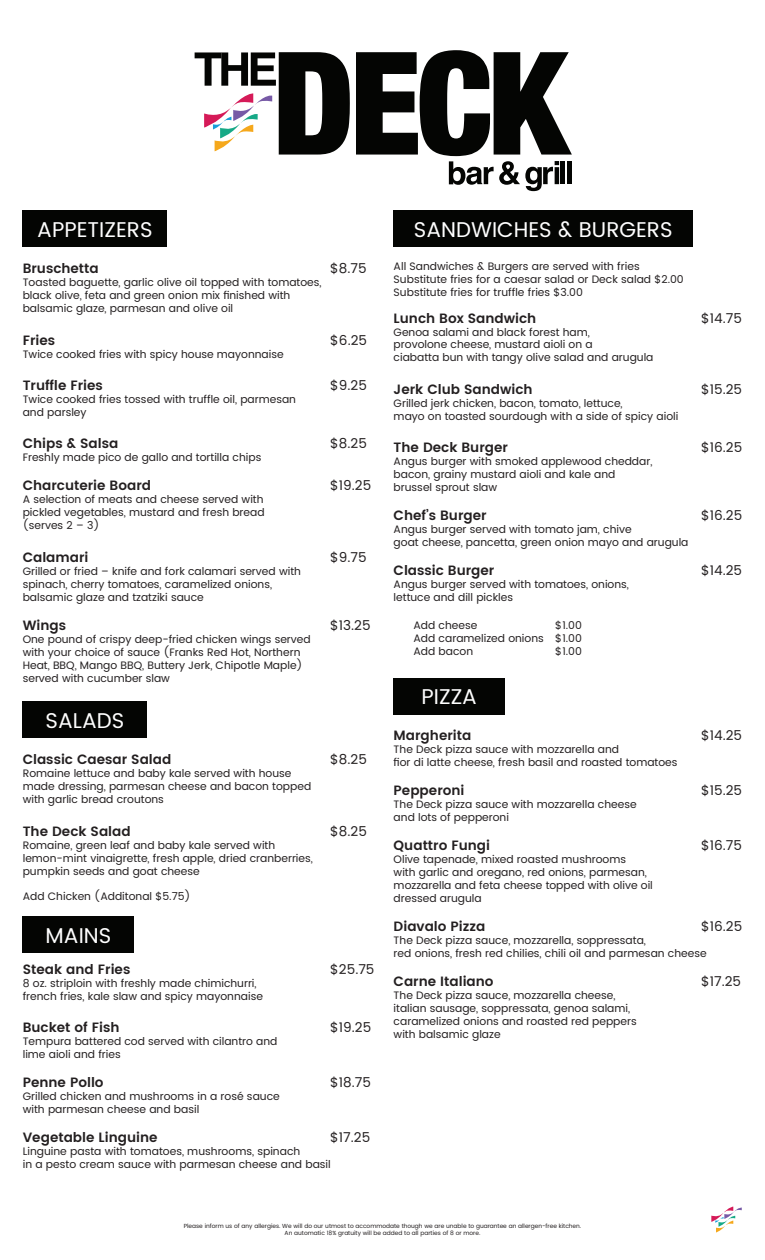
<style>
.page{position:relative;width:765px;height:1260px;background:#fff}
.page>*{position:absolute;margin:0;border:0;box-sizing:border-box;transform-origin:0 0}
.t1{font:21.38px "Poppins";color:#fff}
.t2{font:600 13.5px "Poppins";color:#231f20}
.t3{font:13.5px "Poppins";color:#231f20}
.t4{font:10.88px/13px "Poppins";color:#231f20}
.t5{font:10.75px/13px "Poppins";color:#231f20}
.t6{font:5.88px/7.1px "Poppins";color:#231f20;text-align:center}
</style>
<div class="page">
<svg style="left:356px;top:50px;width:216px;height:141px"></svg>
<hr style="left:561px;top:161px;width:4px;height:23px;background:#040503">
<div style="left:567px;top:161px;width:5px;height:23px;background:#040503"></div>
<svg style="left:195px;top:52px;width:155px;height:103px"></svg>
<div style="left:23px;top:211px;width:144px;height:36px;background:#040503"></div>
<div style="left:394px;top:210px;width:299px;height:37px;background:#040503"></div>
<div style="left:23px;top:702px;width:124px;height:36px;background:#040503"></div>
<div style="left:394px;top:678px;width:111px;height:37px;background:#040503"></div>
<div style="left:23px;top:916px;width:111px;height:37px;background:#040503"></div>
<svg style="left:711px;top:1206px;width:31px;height:27px"></svg>
<h1 class="t1" style="left:37px;top:214px;width:117px">APPETIZERS</h1>
<h1 class="t1" style="left:414px;top:214px;width:260px">SANDWICHES &amp; BURGERS</h1>
<p class="t2" style="left:23px;top:259px;width:78px">Bruschetta</p>
<p class="t3" style="left:330px;top:259px;width:38px">$8.75</p>
<p class="t5" style="left:23px;top:276px;width:300px">Toasted baguette, garlic olive oil topped with tomatoes, black olive, feta and green onion mix finished with balsamic glaze, parmesan and olive oil</p>
<p class="t2" style="left:23px;top:330px;width:34px">Fries</p>
<p class="t3" style="left:330px;top:330px;width:38px">$6.25</p>
<p class="t5" style="left:23px;top:348px;width:262px">Twice cooked fries with spicy house mayonnaise</p>
<p class="t2" style="left:23px;top:375px;width:82px">Truffle Fries</p>
<p class="t3" style="left:330px;top:376px;width:38px">$9.25</p>
<p class="t5" style="left:23px;top:393px;width:275px">Twice cooked fries tossed with truffle oil, parmesan and parsley</p>
<p class="t2" style="left:23px;top:434px;width:97px">Chips &amp; Salsa</p>
<p class="t3" style="left:330px;top:434px;width:38px">$8.25</p>
<p class="t5" style="left:23px;top:451px;width:240px">Freshly made pico de gallo and tortilla chips</p>
<p class="t2" style="left:23px;top:476px;width:130px">Charcuterie Board</p>
<p class="t3" style="left:330px;top:476px;width:43px">$19.25</p>
<p class="t5" style="left:23px;top:493px;width:243px;text-align:justify">A selection of meats and cheese served with pickled vegetables, mustard and fresh bread (serves 2 – 3)</p>
<p class="t2" style="left:23px;top:547px;width:67px">Calamari</p>
<p class="t3" style="left:330px;top:547px;width:38px">$9.75</p>
<p class="t5" style="left:23px;top:565px;width:280px">Grilled or fried – knife and fork calamari served with spinach, cherry tomatoes, caramelized onions, balsamic glaze and tzatziki sauce</p>
<p class="t2" style="left:23px;top:615px;width:45px">Wings</p>
<p class="t3" style="left:330px;top:615px;width:42px">$13.25</p>
<p class="t5" style="left:23px;top:633px;width:290px">One pound of crispy deep-fried chicken wings served with your choice of sauce (Franks Red Hot, Northern Heat, BBQ, Mango BBQ, Buttery Jerk, Chipotle Maple) served with cucumber slaw</p>
<h1 class="t1" style="left:46px;top:705px;width:80px">SALADS</h1>
<p class="t2" style="left:23px;top:750px;width:150px">Classic Caesar Salad</p>
<p class="t3" style="left:330px;top:750px;width:38px">$8.25</p>
<p class="t5" style="left:23px;top:767px;width:290px">Romaine lettuce and baby kale served with house made dressing, parmesan cheese and bacon topped with garlic bread croutons</p>
<p class="t2" style="left:23px;top:821px;width:110px">The Deck Salad</p>
<p class="t3" style="left:330px;top:821px;width:38px">$8.25</p>
<p class="t5" style="left:23px;top:839px;width:292px">Romaine, green leaf and baby kale served with lemon-mint vinaigrette, fresh apple, dried cranberries, pumpkin seeds and goat cheese</p>
<p class="t5" style="left:23px;top:891px;width:169px">Add Chicken (Additonal $5.75)</p>
<h1 class="t1" style="left:46px;top:920px;width:67px">MAINS</h1>
<p class="t2" style="left:23px;top:959px;width:109px">Steak and Fries</p>
<p class="t3" style="left:330px;top:959px;width:46px">$25.75</p>
<p class="t5" style="left:23px;top:977px;width:242px">8 oz. striploin with freshly made chimichurri, french fries, kale slaw and spicy mayonnaise</p>
<p class="t2" style="left:23px;top:1017px;width:98px">Bucket of Fish</p>
<p class="t3" style="left:330px;top:1018px;width:43px">$19.25</p>
<p class="t5" style="left:23px;top:1035px;width:256px">Tempura battered cod served with cilantro and lime aioli and fries</p>
<p class="t2" style="left:23px;top:1072px;width:82px">Penne Pollo</p>
<p class="t3" style="left:330px;top:1073px;width:42px">$18.75</p>
<p class="t4" style="left:23px;top:1090px;width:259px">Grilled chicken and mushrooms in a rosé sauce with parmesan cheese and basil</p>
<p class="t2" style="left:23px;top:1128px;width:136px">Vegetable Linguine</p>
<p class="t3" style="left:330px;top:1128px;width:42px">$17.25</p>
<p class="t4" style="left:23px;top:1146px;width:310px">Linguine pasta with tomatoes, mushrooms, spinach<br>in a pesto cream sauce with parmesan cheese and basil</p>
<p class="t5" style="left:394px;top:261px;width:292px">All Sandwiches &amp; Burgers are served with fries<br>Substitute fries for a caesar salad or Deck salad $2.00<br>Substitute fries for truffle fries $3.00</p>
<p class="t2" style="left:394px;top:308px;width:144px">Lunch Box Sandwich</p>
<p class="t3" style="left:701px;top:308px;width:42px">$14.75</p>
<p class="t5" style="left:394px;top:326px;width:261px">Genoa salami and black forest ham,<br>provolone cheese, mustard aioli on a<br>ciabatta bun with tangy olive salad and arugula</p>
<p class="t2" style="left:394px;top:379px;width:141px">Jerk Club Sandwich</p>
<p class="t3" style="left:701px;top:379px;width:43px">$15.25</p>
<p class="t5" style="left:394px;top:397px;width:286px">Grilled jerk chicken, bacon, tomato, lettuce,<br>mayo on toasted sourdough with a side of spicy aioli</p>
<p class="t2" style="left:394px;top:437px;width:116px">The Deck Burger</p>
<p class="t3" style="left:701px;top:438px;width:43px">$16.25</p>
<p class="t5" style="left:394px;top:455px;width:260px">Angus burger with smoked applewood cheddar, bacon, grainy mustard aioli and kale and brussel sprout slaw</p>
<p class="t2" style="left:394px;top:505px;width:94px">Chef’s Burger</p>
<p class="t3" style="left:701px;top:506px;width:43px">$16.25</p>
<p class="t5" style="left:394px;top:523px;width:296px">Angus burger served with tomato jam, chive<br>goat cheese, pancetta, green onion mayo and arugula</p>
<p class="t2" style="left:394px;top:560px;width:102px">Classic Burger</p>
<p class="t3" style="left:701px;top:561px;width:43px">$14.25</p>
<p class="t5" style="left:394px;top:578px;width:237px">Angus burger served with tomatoes, onions, lettuce and dill pickles</p>
<p class="t5" style="left:413px;top:619px;width:170px;text-align:justify;text-indent:142px">$1.00<br>Add caramelized onions $1.00<br>Add bacon</p>
<p class="t5" style="left:413px;top:619px;width:65px">Add cheese</p>
<p class="t5" style="left:555px;top:645px;width:28px">$1.00</p>
<h1 class="t1" style="left:422px;top:681px;width:57px">PIZZA</h1>
<p class="t2" style="left:394px;top:725px;width:79px">Margherita</p>
<p class="t3" style="left:701px;top:726px;width:43px">$14.25</p>
<p class="t5" style="left:394px;top:743px;width:285px">The Deck pizza sauce with mozzarella and<br>fior di latte cheese, fresh basil and roasted tomatoes</p>
<p class="t2" style="left:394px;top:780px;width:72px">Pepperoni</p>
<p class="t3" style="left:701px;top:781px;width:43px">$15.25</p>
<p class="t5" style="left:394px;top:798px;width:244px">The Deck pizza sauce with mozzarella cheese and lots of pepperoni</p>
<p class="t2" style="left:394px;top:835px;width:98px">Quattro Fungi</p>
<p class="t3" style="left:701px;top:836px;width:42px">$16.75</p>
<p class="t5" style="left:394px;top:853px;width:261px">Olive tapenade, mixed roasted mushrooms<br>with garlic and oregano, red onions, parmesan, mozzarella and feta cheese topped with olive oil dressed arugula</p>
<p class="t2" style="left:394px;top:916px;width:93px">Diavalo Pizza</p>
<p class="t3" style="left:701px;top:917px;width:43px">$16.25</p>
<p class="t5" style="left:394px;top:934px;width:314px">The Deck pizza sauce, mozzarella, soppressata,<br>red onions, fresh red chilies, chili oil and parmesan cheese</p>
<p class="t2" style="left:394px;top:972px;width:102px">Carne Italiano</p>
<p class="t3" style="left:701px;top:972px;width:42px">$17.25</p>
<p class="t5" style="left:394px;top:989px;width:245px">The Deck pizza sauce, mozzarella cheese, italian sausage, soppressata, genoa salami, caramelized onions and roasted red peppers with balsamic glaze</p>
<p class="t6" style="left:184px;top:1222px;width:399px">Please inform us of any allergies. We will do our utmost to accommodate though we are unable to guarantee an allergen-free kitchen.<br>An automatic 18% gratuity will be added to all parties of 8 or more.</p>
</div>
